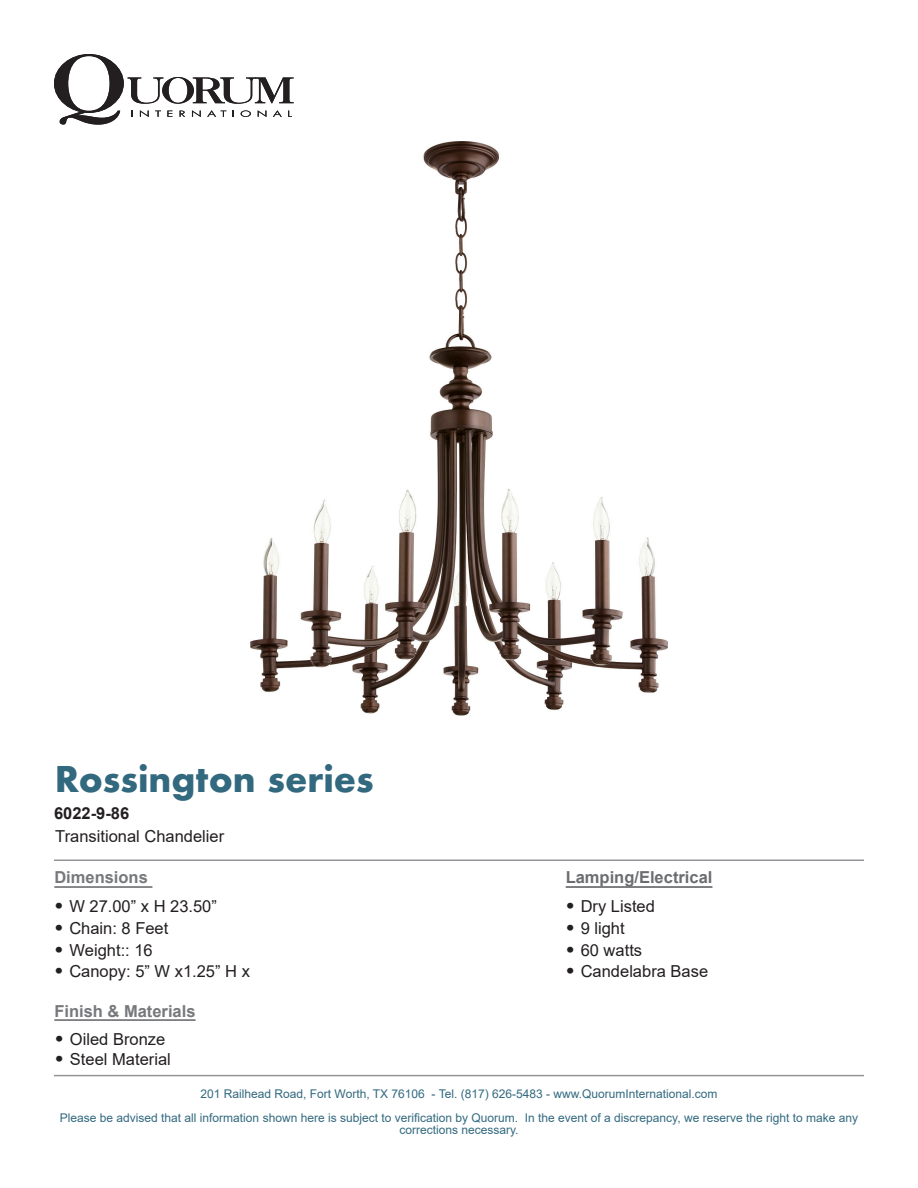
<style>
.page{position:relative;width:918px;height:1188px;background:#fff}
.page>*{position:absolute;margin:0;border:0;box-sizing:border-box;transform-origin:0 0}
.t1{font:700 34.5px "Futura";color:#32697f}
.t2{font:16.5px "Arial";color:#231f20}
.t3{font:700 16.5px "Arial";color:#76787b}
.t4{font:700 16.5px "Arial";color:#6c6d70}
.t5{font:700 16.5px "Arial";color:#231f20}
.t6{font:12px/24px "Arial";color:#32697f;text-align:center}
.s1{font-family:"Gotham";font-weight:900;font-size:18px}
</style>
<div class="page">
<svg style="left:54px;top:54px;width:240px;height:71px"></svg>
<hr style="left:54px;top:1075px;width:810px;height:1px;background:#939598">
<hr style="left:54px;top:860px;width:810px;height:1px;background:#939598">
<hr style="left:54px;top:886px;width:98px;height:2px;background:#76787b">
<hr style="left:566px;top:886px;width:146px;height:2px;background:#6c6d70">
<img style="left:251px;top:142px;width:416px;height:574px">
<hr style="left:54px;top:1019px;width:142px;height:2px;background:#76787b">
<p class="t1" style="left:55px;top:754px;width:321px">Rossington series</p>
<p class="t5" style="left:54px;top:802px;width:77px">6022-9-86</p>
<p class="t2" style="left:55px;top:825px;width:171px">Transitional Chandelier</p>
<p class="t3" style="left:54px;top:865px;width:95px">Dimensions</p>
<p class="t2" style="left:54px;top:895px;width:164px"><span class="s1">•</span> W 27.00” x H 23.50”</p>
<p class="t2" style="left:54px;top:917px;width:116px"><span class="s1">•</span> Chain: 8 Feet</p>
<p class="t2" style="left:54px;top:939px;width:100px"><span class="s1">•</span> Weight:: 16</p>
<p class="t2" style="left:54px;top:960px;width:197px"><span class="s1">•</span> Canopy: 5” W x1.25” H x</p>
<p class="t3" style="left:54px;top:999px;width:143px">Finish &amp; Materials</p>
<p class="t2" style="left:55px;top:1028px;width:112px"><span class="s1">•</span> Oiled Bronze</p>
<p class="t2" style="left:55px;top:1047px;width:117px"><span class="s1">•</span> Steel Material</p>
<p class="t4" style="left:566px;top:865px;width:148px">Lamping/Electrical</p>
<p class="t2" style="left:566px;top:895px;width:91px"><span class="s1">•</span> Dry Listed</p>
<p class="t2" style="left:566px;top:917px;width:61px"><span class="s1">•</span> 9 light</p>
<p class="t2" style="left:566px;top:939px;width:78px"><span class="s1">•</span> 60 watts</p>
<p class="t2" style="left:566px;top:960px;width:144px"><span class="s1">•</span> Candelabra Base</p>
<p class="t6" style="left:60px;top:1082px;width:800px">201 Railhead Road, Fort Worth, TX 76106 - Tel. (817) 626-5483 - www.QuorumInternational.com<br>Please be advised that all information shown here is subject to verification by Quorum. In the event of a discrepancy, we reserve the right to make any</p>
<p class="t6" style="left:399px;top:1118px;width:121px">corrections necessary.</p>
</div>
